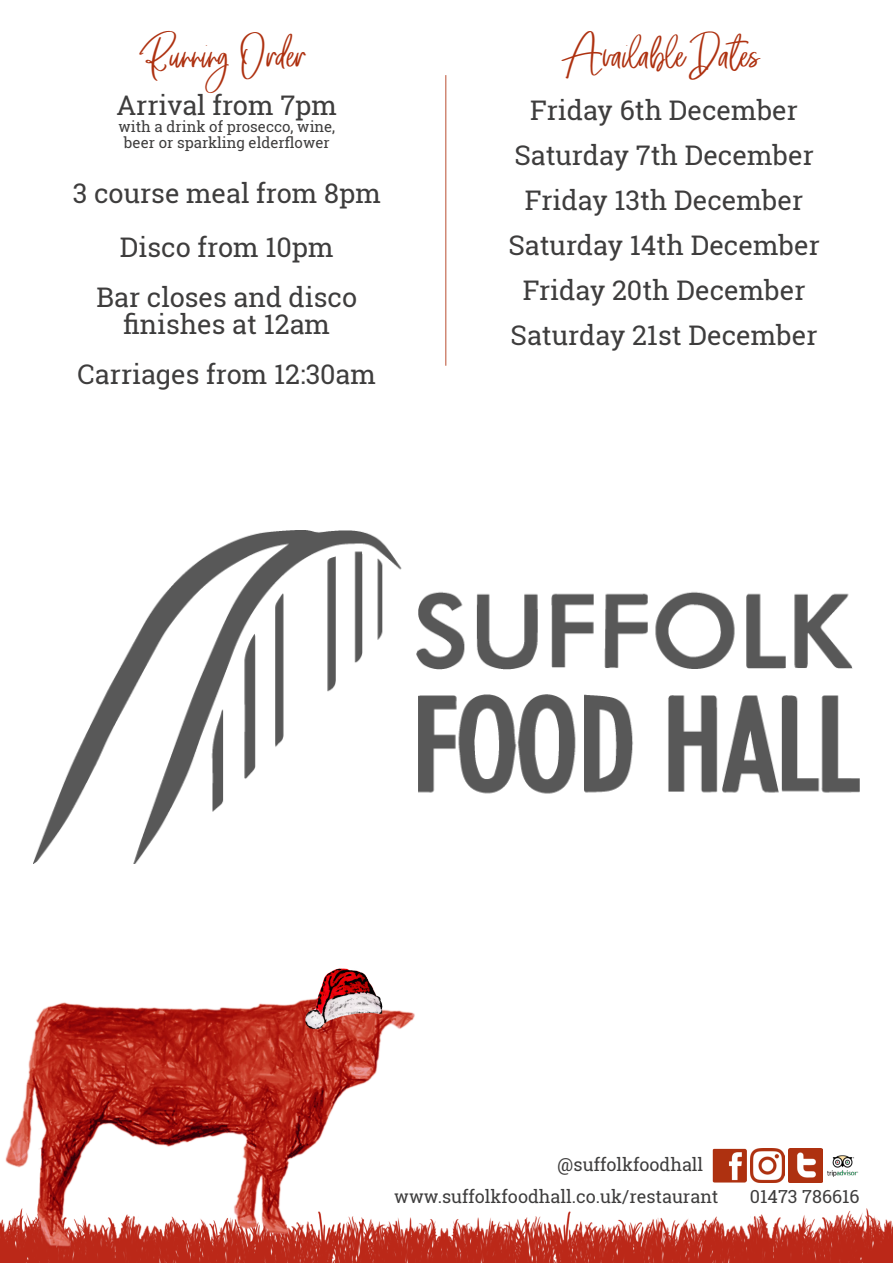
<style>
.page{position:relative;width:893px;height:1263px;background:#fff}
.page>*{position:absolute;margin:0;border:0;box-sizing:border-box;transform-origin:0 0}
.t1{font:45px "The Secret";color:#ae3110}
.t2{font:27px "Roboto Slab";color:#3e3d3d}
.t3{font:18px "Roboto Slab";color:#3e3d3d}
.t4{font:15px "Roboto Slab";color:#3e3d3d}
</style>
<div class="page">
<img style="left:0;top:75px;width:893px;height:1188px">
<img style="left:33px;top:530px;width:826px;height:334px">
<img style="left:712px;top:1148px;width:34px;height:34px">
<img style="left:750px;top:1148px;width:34px;height:34px">
<img style="left:825px;top:1150px;width:34px;height:28px">
<img style="left:788px;top:1148px;width:34px;height:34px">
<hr style="left:445px;top:75px;width:1px;height:291px;background:#ae3110">
<p class="t1" style="left:147px;top:24px;width:161px">Running Order</p>
<p class="t2" style="left:117px;top:87px;width:222px">Arrival from 7pm</p>
<p class="t4" style="left:118px;top:116px;width:218px">with a drink of prosecco, wine,</p>
<p class="t4" style="left:124px;top:133px;width:207px">beer or sparkling elderflower</p>
<p class="t2" style="left:73px;top:175px;width:310px">3 course meal from 8pm</p>
<p class="t2" style="left:120px;top:229px;width:216px">Disco from 10pm</p>
<p class="t2" style="left:96px;top:279px;width:262px">Bar closes and disco</p>
<p class="t2" style="left:124px;top:306px;width:208px">finishes at 12am</p>
<p class="t2" style="left:78px;top:355px;width:300px">Carriages from 12:30am</p>
<p class="t1" style="left:568px;top:24px;width:193px">Available Dates</p>
<p class="t2" style="left:530px;top:91px;width:269px">Friday 6th December</p>
<p class="t2" style="left:514px;top:136px;width:301px">Saturday 7th December</p>
<p class="t2" style="left:525px;top:181px;width:280px">Friday 13th December</p>
<p class="t2" style="left:508px;top:226px;width:313px">Saturday 14th December</p>
<p class="t2" style="left:523px;top:271px;width:284px">Friday 20th December</p>
<p class="t2" style="left:511px;top:316px;width:308px">Saturday 21st December</p>
<p class="t3" style="left:558px;top:1152px;width:147px">@suffolkfoodhall</p>
<p class="t3" style="left:394px;top:1184px;width:326px">www.suffolkfoodhall.co.uk/restaurant</p>
<p class="t3" style="left:750px;top:1184px;width:111px">01473 786616</p>
</div>
